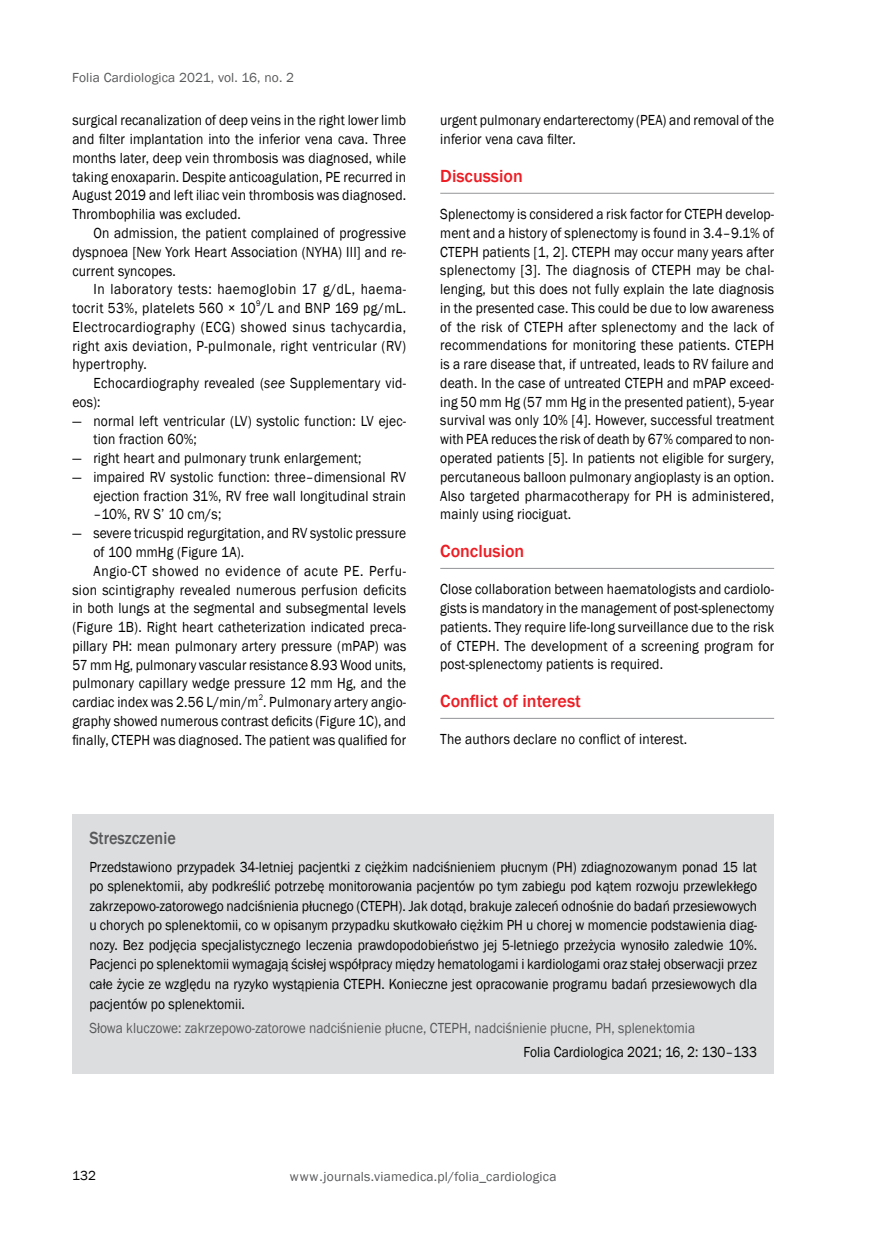
<style>
.page{position:relative;width:872px;height:1234px;background:#fff}
.page>*{position:absolute;margin:0;border:0;box-sizing:border-box;transform-origin:0 0}
.t1{font:500 18px "Franklin Gothic";color:#ed1d24}
.t2{font:500 18px "Franklin Gothic";color:#58595b;scale:.9 1}
.t3{font:15px/18.8px "Franklin Gothic";letter-spacing:.01em;color:#000;text-align:justify;scale:.9 1}
.t4{font:15px "Franklin Gothic";color:#58595b;scale:.9 1}
.t5{font:15px/18.8px "Franklin Gothic";letter-spacing:.035em;color:#000;text-align:right;scale:.9 1}
.t6{font:15px "Franklin Gothic";letter-spacing:.045em;color:#000;scale:.9 1}
.t7{font:13.5px "Franklin Gothic";letter-spacing:.01em;color:#58595b}
.t8{font:13.5px "Franklin Gothic";color:#000}
.t9{font:8.25px "Franklin Gothic";color:#000;scale:.9 1}
.s1{font-style:italic}
</style>
<div class="page">
<hr style="left:440px;top:193px;width:334px;height:1px;background:#939598">
<hr style="left:440px;top:568px;width:334px;height:1px;background:#939598">
<hr style="left:440px;top:717px;width:334px;height:1px;background:#939598">
<div style="left:72px;top:814px;width:702px;height:259px;background:#dcddde"></div>
<p class="t7" style="left:72px;top:69px;width:223px">Folia Cardiologica 2021, vol. 16, no. 2</p>
<p class="t3" style="left:72px;top:111px;width:372px">surgical recanalization of deep veins in the right lower limb and filter implantation into the inferior vena cava. Three months later, deep vein thrombosis was diagnosed, while taking enoxaparin. Despite anticoagulation, PE recurred in August 2019 and left iliac vein thrombosis was diagnosed.<br>Thrombophilia was excluded.</p>
<p class="t3" style="left:72px;top:224px;width:372px;text-indent:21px">On admission, the patient complained of progressive dyspnoea [New York Heart Association (NYHA) III] and re&shy;current syncopes.</p>
<p class="t5" style="left:72px;top:280px;width:372px">In laboratory tests: haemoglobin 17 g/dL, haema&shy;tocrit 53%, platelets 560 × 10 /L and BNP 169 pg/mL.</p>
<p class="t9" style="left:256px;top:298px;width:6px">9</p>
<p class="t3" style="left:72px;top:318px;width:372px">Electrocardiography (ECG) showed sinus tachycardia, right axis deviation, P-pulmonale, right ventricular (RV) hypertrophy.</p>
<p class="t3" style="left:72px;top:374px;width:372px;text-indent:21px">Echocardiography revealed (<span class="s1">see</span> Supplementary vid&shy;eos):</p>
<p class="t3" style="left:93px;top:411px;width:349px;text-indent:-21px">— normal left ventricular (LV) systolic function: LV ejec&shy;tion fraction 60%;</p>
<p class="t3" style="left:72px;top:449px;width:323px">— right heart and pulmonary trunk enlargement;</p>
<p class="t3" style="left:93px;top:468px;width:349px;text-indent:-21px">— impaired RV systolic function: three–dimensional RV ejection fraction 31%, RV free wall longitudinal strain –10%, RV S’ 10 cm/s;</p>
<p class="t3" style="left:72px;top:524px;width:372px">— severe tricuspid regurgitation, and RV systolic pressure</p>
<p class="t3" style="left:93px;top:543px;width:169px">of 100 mmHg (Figure 1A).</p>
<p class="t6" style="left:94px;top:561px;width:349px">Angio-CT showed no evidence of acute PE. Perfu-</p>
<p class="t3" style="left:72px;top:580px;width:372px">sion scintigraphy revealed numerous perfusion deficits</p>
<p class="t3" style="left:72px;top:599px;width:372px">in both lungs at the segmental and subsegmental levels</p>
<p class="t3" style="left:72px;top:618px;width:372px">(Figure 1B). Right heart catheterization indicated preca-</p>
<p class="t3" style="left:72px;top:636px;width:372px">pillary PH: mean pulmonary artery pressure (mPAP) was</p>
<p class="t3" style="left:72px;top:655px;width:372px">57 mm Hg, pulmonary vascular resistance 8.93 Wood units,</p>
<p class="t3" style="left:72px;top:674px;width:372px">pulmonary capillary wedge pressure 12 mm Hg, and the</p>
<p class="t3" style="left:72px;top:693px;width:372px">cardiac index was 2.56 L/min/m . Pulmonary artery angio-</p>
<p class="t9" style="left:259px;top:692px;width:6px">2</p>
<p class="t3" style="left:72px;top:711px;width:372px">graphy showed numerous contrast deficits (Figure 1C), and finally, CTEPH was diagnosed. The patient was qualified for</p>
<p class="t3" style="left:440px;top:111px;width:372px">urgent pulmonary endarterectomy (PEA) and removal of the inferior vena cava filter.</p>
<p class="t1" style="left:440px;top:164px;width:84px">Discussion</p>
<p class="t3" style="left:440px;top:205px;width:372px">Splenectomy is considered a risk factor for CTEPH develop&shy;ment and a history of splenectomy is found in 3.4–9.1% of CTEPH patients [1, 2]. CTEPH may occur many years after splenectomy [3]. The diagnosis of CTEPH may be chal&shy;lenging, but this does not fully explain the late diagnosis in the presented case. This could be due to low awareness of the risk of CTEPH after splenectomy and the lack of recommendations for monitoring these patients. CTEPH is a rare disease that, if untreated, leads to RV failure and death. In the case of untreated CTEPH and mPAP exceed&shy;ing 50 mm Hg (57 mm Hg in the presented patient), 5-year survival was only 10% [4]. However, successful treatment with PEA reduces the risk of death by 67% compared to non&shy;operated patients [5]. In patients not eligible for surgery, percutaneous balloon pulmonary angioplasty is an option.<br>Also targeted pharmacotherapy for PH is administered, mainly using riociguat.</p>
<p class="t1" style="left:440px;top:539px;width:86px">Conclusion</p>
<p class="t3" style="left:440px;top:580px;width:372px">Close collaboration between haematologists and cardiolo&shy;gists is mandatory in the management of post-splenectomy patients. They require life-long surveillance due to the risk of CTEPH. The development of a screening program for post-splenectomy patients is required.</p>
<p class="t1" style="left:440px;top:689px;width:142px">Conflict of interest</p>
<p class="t3" style="left:440px;top:730px;width:276px">The authors declare no conflict of interest.</p>
<p class="t2" style="left:89px;top:826px;width:98px">Streszczenie</p>
<p class="t3" style="left:89px;top:857px;width:743px;line-height:19.5px">Przedstawiono przypadek 34-letniej pacjentki z ciężkim nadciśnieniem płucnym (PH) zdiagnozowanym ponad 15 lat po splenektomii, aby podkreślić potrzebę monitorowania pacjentów po tym zabiegu pod kątem rozwoju przewlekłego zakrzepowo-zatorowego nadciśnienia płucnego (CTEPH). Jak dotąd, brakuje zaleceń odnośnie do badań przesiewowych u chorych po splenektomii, co w opisanym przypadku skutkowało ciężkim PH u chorej w momencie podstawienia diag&shy;nozy. Bez podjęcia specjalistycznego leczenia prawdopodobieństwo jej 5-letniego przeżycia wynosiło zaledwie 10%.<br>Pacjenci po splenektomii wymagają ścisłej współpracy między hematologami i kardiologami oraz stałej obserwacji przez całe życie ze względu na ryzyko wystąpienia CTEPH. Konieczne jest opracowanie programu badań przesiewowych dla pacjentów po splenektomii.</p>
<p class="t4" style="left:89px;top:1018px;width:674px">Słowa kluczowe: zakrzepowo-zatorowe nadciśnienie płucne, CTEPH, nadciśnienie płucne, PH, splenektomia</p>
<p class="t3" style="left:523px;top:1042px;width:261px">Folia Cardiologica 2021; 16, 2: 130–133</p>
<p class="t8" style="left:72px;top:1166px;width:25px">132</p>
<p class="t7" style="left:290px;top:1168px;width:268px">www.journals.viamedica.pl/folia_cardiologica</p>
</div>
